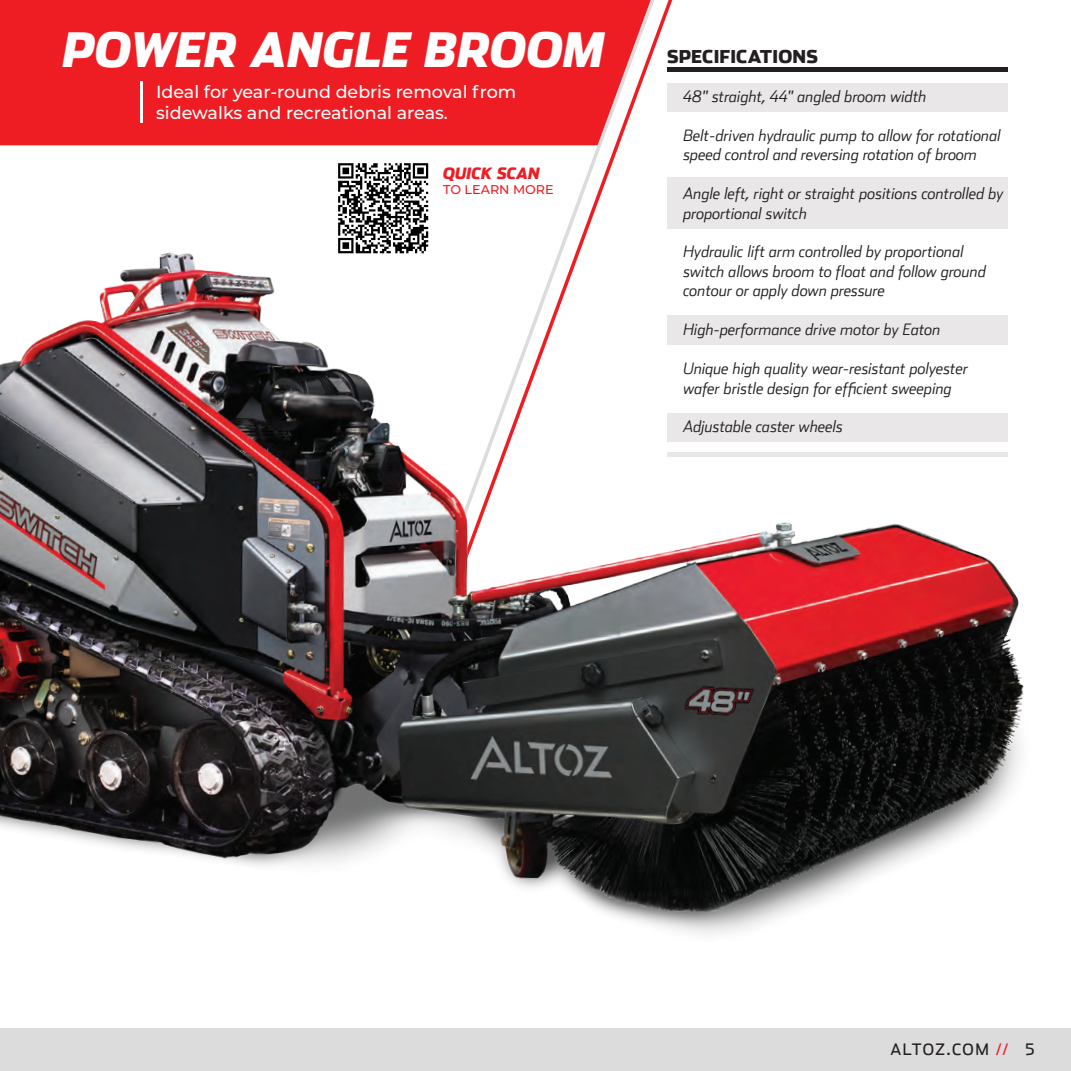
<style>
.page{position:relative;width:1071px;height:1071px;background:#fff}
.page>*{position:absolute;margin:0;border:0;box-sizing:border-box;transform-origin:0 0}
.t1{font:italic 900 47.25px "Stainless";color:#fff}
.t2{font:900 17.68px "Stainless";letter-spacing:.01em;color:#231f20}
.t3{font:500 17.5px/21px "Montserrat";color:#fff}
.t4{font:italic 300 15.92px/19.4px "Stainless";color:#231f20}
.t5{font:15.75px "Stainless";letter-spacing:.085em;color:#231f20}
.t6{font:italic 900 15.58px "Stainless";color:#ee1d23}
.t7{font:500 12.78px "Montserrat";color:#ee1d23}
.s1{color:#ee1d23}
</style>
<div class="page">
<div style="left:0;top:1028px;width:1071px;height:43px;background:#dddcdd"></div>
<div style="left:667px;top:83px;width:341px;height:29px;background:#eae7e8"></div>
<div style="left:667px;top:178px;width:341px;height:51px;background:#eae7e8"></div>
<div style="left:667px;top:67px;width:341px;height:5px;background:#231f20"></div>
<div style="left:0;top:0;width:442px;height:145px;background:#ee1d23"></div>
<div style="left:442px;top:0;width:18px;height:146px;background:#ee1d23"></div>
<svg style="left:460px;top:0;width:246px;height:242px"></svg>
<hr style="left:140px;top:82px;width:2px;height:41px;background:#fff">
<img style="left:0;top:242px;width:1024px;height:693px">
<svg style="left:336px;top:163px;width:94px;height:92px"></svg>
<svg style="left:338px;top:163px;width:90px;height:90px"></svg>
<p class="t1" style="left:63px;top:20px;width:543px">POWER ANGLE BROOM</p>
<p class="t3" style="left:156px;top:81px;width:362px">Ideal for year-round debris removal from sidewalks and recreational areas.</p>
<p class="t6" style="left:443px;top:163px;width:98px">QUICK SCAN</p>
<p class="t7" style="left:443px;top:180px;width:112px">TO LEARN MORE</p>
<p class="t2" style="left:667px;top:45px;width:152px">SPECIFICATIONS</p>
<p class="t4" style="left:683px;top:86px;width:245px">48" straight, 44" angled broom width</p>
<p class="t4" style="left:683px;top:125px;width:319px">Belt-driven hydraulic pump to allow for rotational speed control and reversing rotation of broom</p>
<p class="t4" style="left:683px;top:184px;width:322px">Angle left, right or straight positions controlled by proportional switch</p>
<p class="t4" style="left:683px;top:242px;width:304px">Hydraulic lift arm controlled by proportional switch allows broom to float and follow ground contour or apply down pressure</p>
<p class="t4" style="left:683px;top:320px;width:259px">High-performance drive motor by Eaton</p>
<p class="t4" style="left:683px;top:358px;width:286px">Unique high quality wear-resistant polyester wafer bristle design for efficient sweeping</p>
<p class="t4" style="left:683px;top:417px;width:161px">Adjustable caster wheels</p>
<p class="t5" style="left:890px;top:1040px;width:119px">ALTOZ.COM <span class="s1">//</span></p>
<p class="t5" style="left:1026px;top:1040px;width:10px">5</p>
</div>
